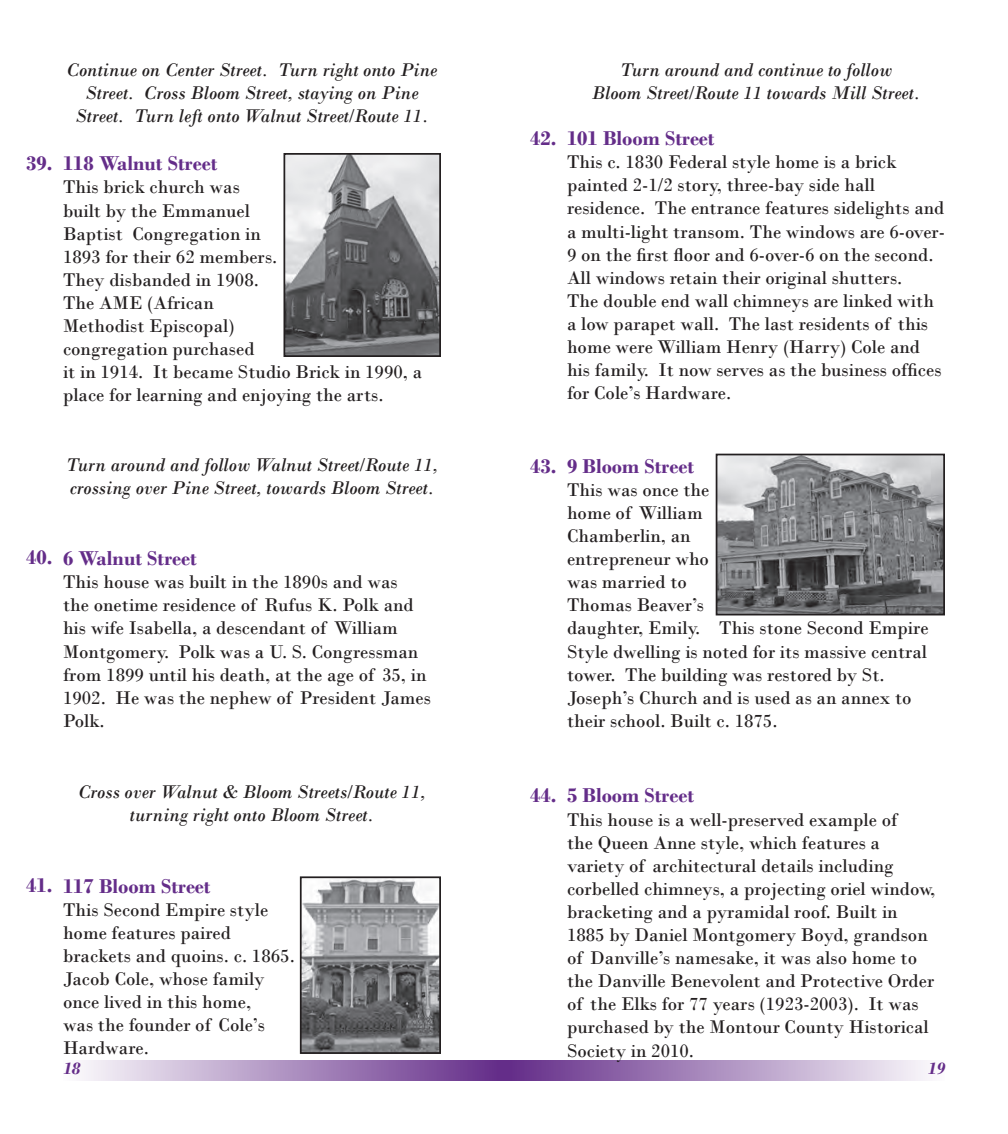
<style>
.page{position:relative;width:1008px;height:1134px;background:#fff}
.page>*{position:absolute;margin:0;border:0;box-sizing:border-box;transform-origin:0 0}
.t1{font:700 21px "Bodoni";color:#642d89}
.t2{font:19.25px/23.1px "Bodoni";color:#231f20}
.t3{font:italic 19.25px/23.1px "Bodoni";color:#231f20;text-align:center}
.t4{font:italic 700 17.5px "Bodoni";color:#642d89}
</style>
<div class="page">
<div style="left:504px;top:1060px;width:441px;height:22px;background:linear-gradient(to right,#622b87,#fdfdfd)"></div>
<div style="left:63px;top:1060px;width:441px;height:22px;background:linear-gradient(to right,#fdfdfe,#622b88)"></div>
<img style="left:287px;top:156px;width:151px;height:198px">
<div style="left:284px;top:153px;width:157px;height:204px;border:2px solid #231f20"></div>
<img style="left:303px;top:879px;width:135px;height:172px">
<div style="left:300px;top:876px;width:141px;height:178px;border:2px solid #231f20"></div>
<img style="left:719px;top:457px;width:223px;height:155px">
<div style="left:716px;top:454px;width:229px;height:161px;border:2px solid #231f20"></div>
<p class="t1" style="left:26px;top:151px;width:28px">39.</p>
<p class="t3" style="left:67px;top:58px;width:372px">Continue on Center Street. Turn right onto Pine<br>Street. Cross Bloom Street, staying on Pine<br>Street. Turn left onto Walnut Street/Route 11.</p>
<p class="t1" style="left:63px;top:151px;width:156px">118 Walnut Street</p>
<p class="t2" style="left:63px;top:176px;width:361px">This brick church was<br>built by the Emmanuel<br>Baptist Congregation in<br>1893 for their 62 members.<br>They disbanded in 1908.<br>The AME (African<br>Methodist Episcopal)<br>congregation purchased<br>it in 1914. It became Studio Brick in 1990, a place for learning and enjoying the arts.</p>
<p class="t3" style="left:66px;top:453px;width:374px;text-align:left">Turn around and follow Walnut Street/Route 11, crossing over Pine Street, towards Bloom Street.</p>
<p class="t1" style="left:26px;top:545px;width:28px">40.</p>
<p class="t1" style="left:63px;top:546px;width:135px">6 Walnut Street</p>
<p class="t2" style="left:63px;top:571px;width:370px">This house was built in the 1890s and was<br>the onetime residence of Rufus K. Polk and his wife Isabella, a descendant of William Montgomery. Polk was a U. S. Congressman from 1899 until his death, at the age of 35, in 1902. He was the nephew of President James Polk.</p>
<p class="t1" style="left:530px;top:126px;width:28px">42.</p>
<p class="t3" style="left:620px;top:58px;width:274px">Turn around and continue to follow</p>
<p class="t3" style="left:592px;top:81px;width:330px">Bloom Street/Route 11 towards Mill Street.</p>
<p class="t1" style="left:567px;top:126px;width:149px">101 Bloom Street</p>
<p class="t2" style="left:567px;top:151px;width:380px">This c. 1830 Federal style home is a brick painted 2-1/2 story, three-bay side hall residence. The entrance features sidelights and a multi-light transom. The windows are 6-over-9 on the first floor and 6-over-6 on the second.<br>All windows retain their original shutters.<br>The double end wall chimneys are linked with a low parapet wall. The last residents of this home were William Henry (Harry) Cole and his family. It now serves as the business offices for Cole’s Hardware.</p>
<p class="t1" style="left:530px;top:454px;width:28px">43.</p>
<p class="t1" style="left:567px;top:453px;width:129px">9 Bloom Street</p>
<p class="t2" style="left:567px;top:478px;width:363px">This was once the<br>home of William<br>Chamberlin, an<br>entrepreneur who<br>was married to<br>Thomas Beaver’s<br>daughter, Emily. This stone Second Empire<br>Style dwelling is noted for its massive central tower. The building was restored by St.<br>Joseph’s Church and is used as an annex to their school. Built c. 1875.</p>
<p class="t1" style="left:26px;top:872px;width:28px">41.</p>
<p class="t3" style="left:78px;top:780px;width:349px">Cross over Walnut &amp; Bloom Streets/Route 11, turning right onto Bloom Street.</p>
<p class="t1" style="left:567px;top:783px;width:129px">5 Bloom Street</p>
<p class="t2" style="left:567px;top:808px;width:370px">This house is a well-preserved example of<br>the Queen Anne style, which features a variety of architectural details including corbelled chimneys, a projecting oriel window, bracketing and a pyramidal roof. Built in 1885 by Daniel Montgomery Boyd, grandson of Danville’s namesake, it was also home to the Danville Benevolent and Protective Order of the Elks for 77 years (1923-2003). It was purchased by the Montour County Historical Society in 2010.</p>
<p class="t1" style="left:530px;top:783px;width:28px">44.</p>
<p class="t1" style="left:63px;top:873px;width:149px">117 Bloom Street</p>
<p class="t2" style="left:63px;top:898px;width:233px">This Second Empire style home features paired brackets and quoins. c. 1865.<br>Jacob Cole, whose family once lived in this home,<br>was the founder of Cole’s<br>Hardware.</p>
<p class="t4" style="left:63px;top:1058px;width:19px">18</p>
<p class="t4" style="left:928px;top:1058px;width:19px">19</p>
</div>
